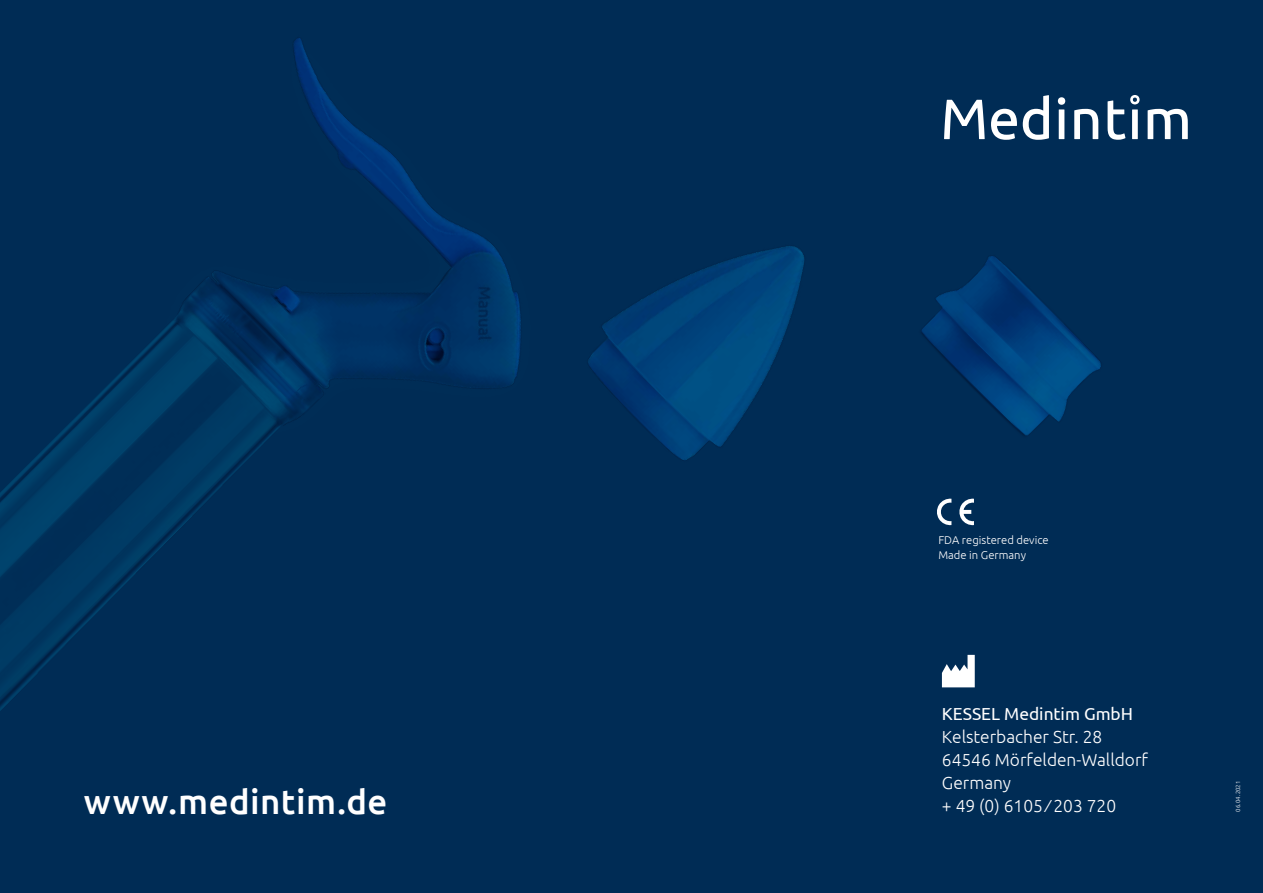
<style>
.page{position:relative;width:1263px;height:893px;background:#002c55}
.page>*{position:absolute;margin:0;border:0;box-sizing:border-box;transform-origin:0 0}
.t1{font:500 34.8px "Ubuntu";letter-spacing:.015em;color:#fff}
.t2{font:300 17.4px/23.1px "Ubuntu";color:#fff}
.t3{font:17.4px "Ubuntu";color:#fff}
.t4{font:300 11.25px/15px "Ubuntu";color:#fff}
.t5{font:300 6px "Ubuntu";letter-spacing:.005em;color:#fff}
</style>
<div class="page">
<svg style="left:1023px;top:95px;width:26px;height:45px"></svg>
<svg style="left:1058px;top:97px;width:7px;height:8px"></svg>
<div style="left:1059px;top:109px;width:5px;height:30px;background:#fff"></div>
<svg style="left:1074px;top:109px;width:24px;height:30px"></svg>
<svg style="left:1107px;top:95px;width:32px;height:45px"></svg>
<div style="left:1132px;top:109px;width:6px;height:30px;background:#fff"></div>
<svg style="left:1147px;top:109px;width:41px;height:30px"></svg>
<svg style="left:942px;top:655px;width:33px;height:32px"></svg>
<img style="left:744px;top:99px;width:273px;height:314px">
<img style="left:834px;top:157px;width:267px;height:369px">
<img style="left:0;top:38px;width:744px;height:673px">
<p class="t4" style="left:938px;top:532px;width:112px">FDA registered device<br>Made in Germany</p>
<p class="t3" style="left:942px;top:703px;width:193px">KESSEL Medintim GmbH</p>
<p class="t2" style="left:942px;top:725px;width:208px">Kelsterbacher Str. 28<br>64546 Mörfelden-Walldorf<br>Germany</p>
<h1 class="t1" style="left:84px;top:779px;width:305px">www.medintim.de</h1>
<p class="t2" style="left:942px;top:794px;width:176px">+ 49 (0) 6105 ⁄ 203 720</p>
<p class="t5" style="left:1234px;top:812px;width:33px;rotate:-90deg">06.04.2021</p>
</div>
